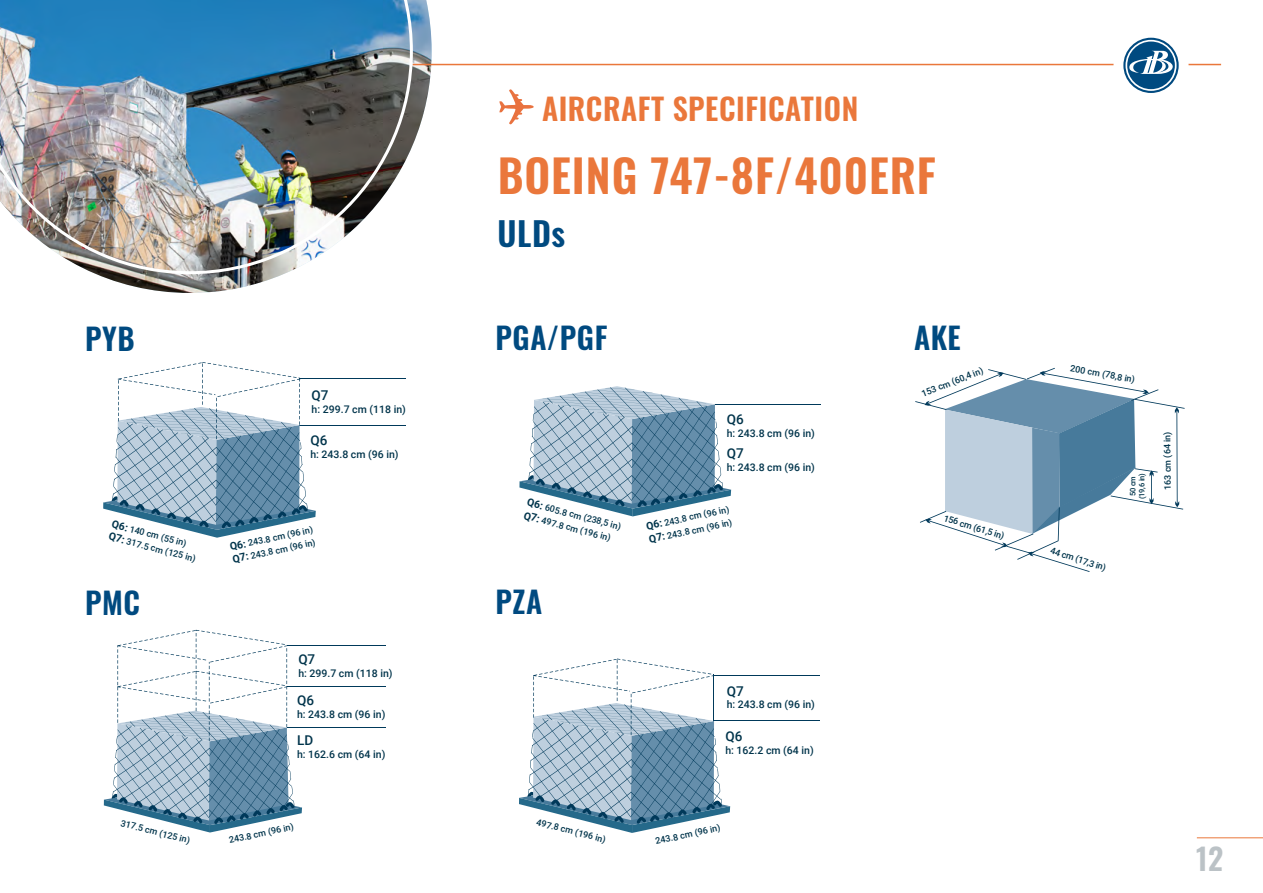
<style>
.page{position:relative;width:1263px;height:893px;background:#fff}
.page>*{position:absolute;margin:0;border:0;box-sizing:border-box;transform-origin:0 0}
.t1{font:600 45px "Oswald";letter-spacing:.02em;color:#ea773b}
.t2{font:600 33px "Oswald";color:#004a80}
.t3{font:600 30px "Oswald";letter-spacing:.02em;color:#ea773b}
.t4{font:600 30px "Oswald";letter-spacing:.02em;color:#004a80}
.t5{font:600 30px "Oswald";color:#bbc2c6}
.t6{font:500 13.5px "Roboto";color:#00344b}
.t7{font:500 10.5px "Roboto";color:#00344b}
.t8{font:500 9px/13.5px "Roboto";color:#00344b}
.t9{font:500 7.5px/9px "Roboto";letter-spacing:-.03em;color:#00344b;text-align:center}
.s1{font-weight:700;font-size:10.5px}
</style>
<div class="page">
<hr style="left:1197px;top:837px;width:66px;height:1px;background:#ea773b">
<img style="left:96px;top:0;width:336px;height:293px">
<hr style="left:412px;top:64px;width:809px;height:1px;background:#ea773b">
<div style="left:1113px;top:28px;width:75px;height:75px;background:#fff;border-radius:50%"></div>
<svg style="left:1123px;top:38px;width:56px;height:55px"></svg>
<img style="left:0;top:0;width:413px;height:274px">
<svg style="left:499px;top:89px;width:35px;height:35px"></svg>
<hr style="left:299px;top:425px;width:106px;height:1px;background:#00395a">
<hr style="left:299px;top:378px;width:106px;height:1px;background:#00395a">
<svg style="left:103px;top:362px;width:213px;height:176px"></svg>
<hr style="left:715px;top:404px;width:105px;height:1px;background:#00395a">
<svg style="left:519px;top:386px;width:212px;height:130px"></svg>
<svg style="left:915px;top:368px;width:270px;height:204px"></svg>
<hr style="left:287px;top:727px;width:99px;height:1px;background:#00395a">
<hr style="left:287px;top:686px;width:99px;height:1px;background:#00395a">
<hr style="left:287px;top:645px;width:99px;height:1px;background:#00395a">
<svg style="left:104px;top:630px;width:198px;height:202px"></svg>
<svg style="left:519px;top:659px;width:211px;height:174px"></svg>
<hr style="left:714px;top:720px;width:106px;height:1px;background:#00395a">
<hr style="left:714px;top:675px;width:106px;height:1px;background:#00395a">
<h3 class="t3" style="left:542px;top:82px;width:318px">AIRCRAFT SPECIFICATION</h3>
<h1 class="t1" style="left:498px;top:136px;width:440px">BOEING 747-8F/400ERF</h1>
<h2 class="t2" style="left:497px;top:204px;width:69px">ULDs</h2>
<h3 class="t4" style="left:85px;top:312px;width:51px">PYB</h3>
<h3 class="t4" style="left:495px;top:311px;width:114px">PGA/PGF</h3>
<h3 class="t4" style="left:914px;top:311px;width:48px">AKE</h3>
<h3 class="t6" style="left:312px;top:386px;width:18px">Q7</h3>
<p class="t7" style="left:312px;top:402px;width:96px">h: 299.7 cm (118 in)</p>
<h3 class="t6" style="left:310px;top:431px;width:18px">Q6</h3>
<p class="t7" style="left:310px;top:447px;width:90px">h: 243.8 cm (96 in)</p>
<p class="t8" style="left:114px;top:517px;width:91px;line-height:12.6px;rotate:15deg"><span class="s1">Q6:</span> 140 cm (55 in)<br><span class="s1">Q7:</span> 317.5 cm (125 in)</p>
<p class="t8" style="left:229px;top:541px;width:86px;line-height:12.6px;rotate:-12deg"><span class="s1">Q6:</span> 243.8 cm (96 in)<br><span class="s1">Q7:</span> 243.8 cm (96 in)</p>
<h3 class="t6" style="left:727px;top:410px;width:18px">Q6</h3>
<p class="t7" style="left:727px;top:426px;width:90px">h: 243.8 cm (96 in)</p>
<h3 class="t6" style="left:727px;top:444px;width:18px">Q7</h3>
<p class="t7" style="left:727px;top:460px;width:90px">h: 243.8 cm (96 in)</p>
<p class="t8" style="left:529px;top:495px;width:98px;rotate:15deg"><span class="s1">Q6:</span> 605.8 cm (238,5 in)<br><span class="s1">Q7:</span> 497.8 cm (196 in)</p>
<p class="t8" style="left:645px;top:519px;width:86px;rotate:-12deg"><span class="s1">Q6:</span> 243.8 cm (96 in)<br><span class="s1">Q7:</span> 243.8 cm (96 in)</p>
<h3 class="t4" style="left:85px;top:576px;width:57px">PMC</h3>
<h3 class="t4" style="left:495px;top:575px;width:48px">PZA</h3>
<h3 class="t6" style="left:298px;top:650px;width:18px">Q7</h3>
<p class="t7" style="left:298px;top:666px;width:96px">h: 299.7 cm (118 in)</p>
<h3 class="t6" style="left:297px;top:691px;width:18px">Q6</h3>
<p class="t7" style="left:297px;top:707px;width:90px">h: 243.8 cm (96 in)</p>
<h3 class="t6" style="left:297px;top:731px;width:18px">LD</h3>
<p class="t7" style="left:297px;top:746px;width:90px">h: 162.6 cm (64 in)</p>
<h3 class="t6" style="left:727px;top:682px;width:18px">Q7</h3>
<p class="t7" style="left:727px;top:697px;width:90px">h: 243.8 cm (96 in)</p>
<h3 class="t6" style="left:725px;top:727px;width:18px">Q6</h3>
<p class="t7" style="left:725px;top:742px;width:90px">h: 162.2 cm (64 in)</p>
<p class="t8" style="left:919px;top:387px;width:67px;rotate:-21deg">153 cm (60,4 in)</p>
<p class="t8" style="left:1072px;top:361px;width:67px;rotate:10deg">200 cm (78,8 in)</p>
<p class="t8" style="left:946px;top:511px;width:64px;rotate:17deg">156 cm (61,5 in)</p>
<p class="t8" style="left:1053px;top:544px;width:59px;rotate:17deg">44 cm (17,3 in)</p>
<p class="t9" style="left:1128px;top:499px;width:28px;rotate:-90deg">50 cm (19,6 in)</p>
<p class="t8" style="left:1161px;top:490px;width:60px;rotate:-91deg">163 cm (64 in)</p>
<p class="t8" style="left:123px;top:815px;width:73px;rotate:15deg">317.5 cm (125 in)</p>
<p class="t8" style="left:228px;top:833px;width:68px;rotate:-12deg">243.8 cm (96 in)</p>
<p class="t8" style="left:539px;top:815px;width:73px;rotate:15deg">497.8 cm (196 in)</p>
<p class="t8" style="left:654px;top:834px;width:68px;rotate:-12deg">243.8 cm (96 in)</p>
<h3 class="t5" style="left:1196px;top:832px;width:29px">12</h3>
</div>
